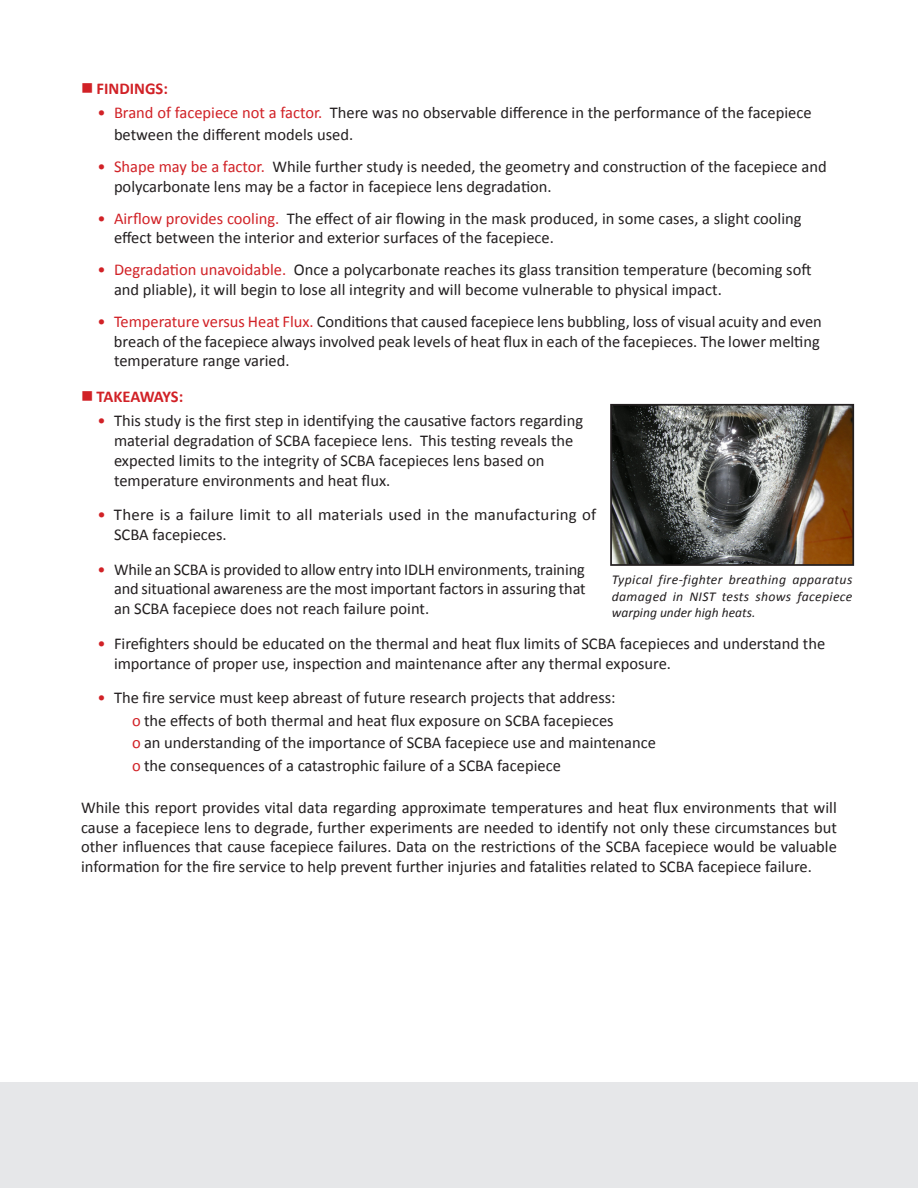
<style>
.page{position:relative;width:918px;height:1188px;background:#fff}
.page>*{position:absolute;margin:0;border:0;box-sizing:border-box;transform-origin:0 0}
.Paragraph_Style_2{font:16.5px/19.8px "Calibri";color:#231f20}
.t1{font:700 16.5px "Calibri";letter-spacing:-.025em;color:#d12126}
.t2{font:700 16.5px "Calibri";color:#d12126}
.Paragraph_Style_2-2{font:italic 13.5px/16.5px "Calibri";letter-spacing:.015em;color:#231f20;text-align:justify}
.s1{color:#d12126}
</style>
<div class="page">
<img style="left:613px;top:407px;width:238px;height:156px">
<div style="left:610px;top:404px;width:244px;height:162px;border:2px solid #231f20"></div>
<div style="left:0;top:1082px;width:918px;height:106px;background:#e6e7e9"></div>
<p class="t2" style="left:81px;top:78px;width:89px">■ FINDINGS:</p>
<p class="Paragraph_Style_2" style="left:114px;top:101px;width:699px;line-height:22.5px;text-indent:-16px"><span class="s1">• Brand of facepiece not a factor.</span> There was no observable difference in the performance of the facepiece between the different models used.</p>
<p class="Paragraph_Style_2" style="left:114px;top:157px;width:714px;text-indent:-16px"><span class="s1">• Shape may be a factor.</span> While further study is needed, the geometry and construction of the facepiece and polycarbonate lens may be a factor in facepiece lens degradation.</p>
<p class="Paragraph_Style_2" style="left:114px;top:208px;width:689px;text-indent:-16px"><span class="s1">• Airflow provides cooling.</span> The effect of air flowing in the mask produced, in some cases, a slight cooling effect between the interior and exterior surfaces of the facepiece.</p>
<p class="Paragraph_Style_2" style="left:114px;top:260px;width:699px;text-indent:-16px"><span class="s1">• Degradation unavoidable.</span> Once a polycarbonate reaches its glass transition temperature (becoming soft and pliable), it will begin to lose all integrity and will become vulnerable to physical impact.</p>
<p class="Paragraph_Style_2" style="left:114px;top:312px;width:709px;text-indent:-16px"><span class="s1">• Temperature versus Heat Flux.</span> Conditions that caused facepiece lens bubbling, loss of visual acuity and even breach of the facepiece always involved peak levels of heat flux in each of the facepieces. The lower melting temperature range varied.</p>
<p class="t1" style="left:81px;top:386px;width:104px">■ TAKEAWAYS:</p>
<p class="Paragraph_Style_2" style="left:114px;top:411px;width:471px;text-indent:-16px"><span class="s1">•</span> This study is the first step in identifying the causative factors regarding material degradation of SCBA facepiece lens. This testing reveals the expected limits to the integrity of SCBA facepieces lens based on temperature environments and heat flux.</p>
<p class="Paragraph_Style_2" style="left:114px;top:505px;width:484px;text-indent:-16px"><span class="s1">•</span> There is a failure limit to all materials used in the manufacturing of<br>SCBA facepieces.</p>
<p class="Paragraph_Style_2" style="left:114px;top:559px;width:473px;text-align:justify;text-indent:-16px"><span class="s1">•</span> While an SCBA is provided to allow entry into IDLH environments, training and situational awareness are the most important factors in assuring that an SCBA facepiece does not reach failure point.</p>
<p class="Paragraph_Style_2" style="left:114px;top:633px;width:713px;text-indent:-16px"><span class="s1">•</span> Firefighters should be educated on the thermal and heat flux limits of SCBA facepieces and understand the importance of proper use, inspection and maintenance after any thermal exposure.</p>
<p class="Paragraph_Style_2" style="left:98px;top:688px;width:520px"><span class="s1">•</span> The fire service must keep abreast of future research projects that address:</p>
<p class="Paragraph_Style_2" style="left:132px;top:710px;width:483px"><span class="s1">o</span> the effects of both thermal and heat flux exposure on SCBA facepieces</p>
<p class="Paragraph_Style_2" style="left:132px;top:733px;width:526px"><span class="s1">o</span> an understanding of the importance of SCBA facepiece use and maintenance</p>
<p class="Paragraph_Style_2" style="left:132px;top:755px;width:430px"><span class="s1">o</span> the consequences of a catastrophic failure of a SCBA facepiece</p>
<p class="Paragraph_Style_2" style="left:81px;top:798px;width:757px;text-align:justify">While this report provides vital data regarding approximate temperatures and heat flux environments that will cause a facepiece lens to degrade, further experiments are needed to identify not only these circumstances but other influences that cause facepiece failures. Data on the restrictions of the SCBA facepiece would be valuable information for the fire service to help prevent further injuries and fatalities related to SCBA facepiece failure.</p>
<p class="Paragraph_Style_2-2" style="left:612px;top:571px;width:242px">Typical fire-fighter breathing apparatus damaged in NIST tests shows facepiece warping under high heats.</p>
</div>
